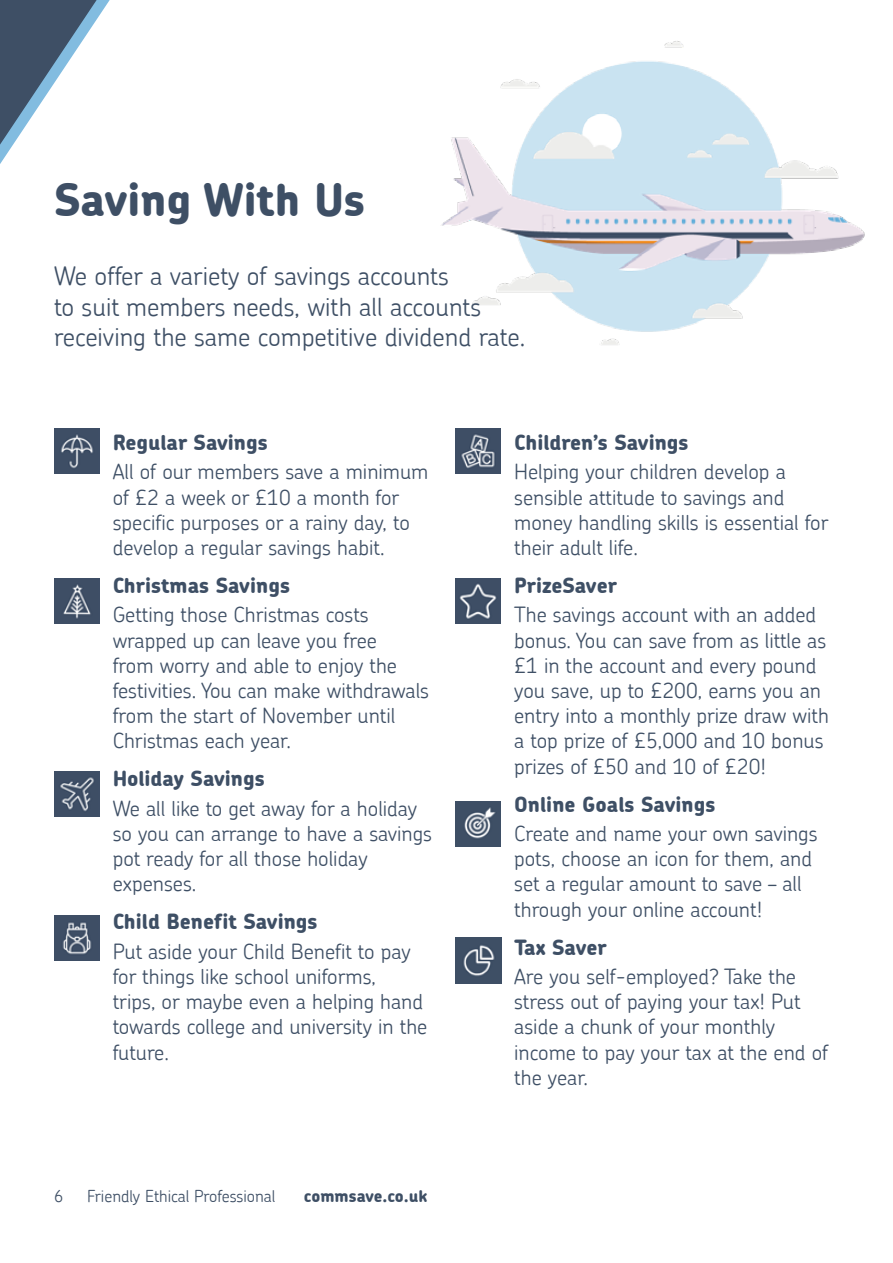
<style>
.page{position:relative;width:893px;height:1263px;background:#fff}
.page>*{position:absolute;margin:0;border:0;box-sizing:border-box;transform-origin:0 0}
.t1{font:800 45px "Chevin";color:#3e4f65}
.t2{font:300 25.5px/30.6px "Chevin";color:#3e4f65}
.t3{font:300 21px/25.2px "Chevin";color:#3e4f65}
.t4{font:800 21px "Chevin";color:#3e4f65}
.t5{font:300 16.5px "Chevin";color:#3e4f65}
.t6{font:800 16.5px "Chevin";color:#3e4f65}
</style>
<div class="page">
<svg style="left:0;top:0;width:110px;height:164px"></svg>
<img style="left:441px;top:41px;width:424px;height:304px">
<img style="left:54px;top:915px;width:45px;height:45px">
<img style="left:455px;top:428px;width:45px;height:45px">
<img style="left:54px;top:578px;width:45px;height:45px">
<img style="left:54px;top:772px;width:45px;height:45px">
<img style="left:455px;top:578px;width:45px;height:45px">
<img style="left:54px;top:428px;width:45px;height:45px">
<img style="left:455px;top:802px;width:45px;height:45px">
<img style="left:455px;top:938px;width:46px;height:45px">
<h1 class="t1" style="left:54px;top:170px;width:313px">Saving With Us</h1>
<p class="t2" style="left:54px;top:260px;width:473px">We offer a variety of savings accounts<br>to suit members needs, with all accounts receiving the same competitive dividend rate.</p>
<p class="t4" style="left:113px;top:428px;width:157px">Regular Savings</p>
<p class="t3" style="left:113px;top:459px;width:317px">All of our members save a minimum of £2 a week or £10 a month for specific purposes or a rainy day, to develop a regular savings habit.</p>
<p class="t4" style="left:113px;top:571px;width:179px">Christmas Savings</p>
<p class="t3" style="left:113px;top:602px;width:318px">Getting those Christmas costs wrapped up can leave you free<br>from worry and able to enjoy the festivities. You can make withdrawals from the start of November until<br>Christmas each year.</p>
<p class="t4" style="left:113px;top:765px;width:154px">Holiday Savings</p>
<p class="t3" style="left:113px;top:795px;width:321px">We all like to get away for a holiday so you can arrange to have a savings pot ready for all those holiday expenses.</p>
<p class="t4" style="left:113px;top:908px;width:206px">Child Benefit Savings</p>
<p class="t3" style="left:113px;top:938px;width:316px">Put aside your Child Benefit to pay for things like school uniforms,<br>trips, or maybe even a helping hand towards college and university in the future.</p>
<p class="t5" style="left:54px;top:1186px;width:11px">6</p>
<p class="t5" style="left:87px;top:1186px;width:190px">Friendly Ethical Professional</p>
<p class="t6" style="left:304px;top:1185px;width:125px">commsave.co.uk</p>
<p class="t4" style="left:514px;top:428px;width:176px">Children’s Savings</p>
<p class="t3" style="left:514px;top:459px;width:316px">Helping your children develop a sensible attitude to savings and money handling skills is essential for their adult life.</p>
<p class="t4" style="left:514px;top:571px;width:104px">PrizeSaver</p>
<p class="t3" style="left:514px;top:602px;width:316px">The savings account with an added bonus. You can save from as little as £1 in the account and every pound you save, up to £200, earns you an entry into a monthly prize draw with a top prize of £5,000 and 10 bonus prizes of £50 and 10 of £20!</p>
<p class="t4" style="left:514px;top:790px;width:203px">Online Goals Savings</p>
<p class="t3" style="left:514px;top:820px;width:305px">Create and name your own savings pots, choose an icon for them, and set a regular amount to save – all through your online account!</p>
<p class="t4" style="left:514px;top:933px;width:94px">Tax Saver</p>
<p class="t3" style="left:514px;top:963px;width:316px">Are you self-employed? Take the stress out of paying your tax! Put aside a chunk of your monthly income to pay your tax at the end of the year.</p>
</div>
